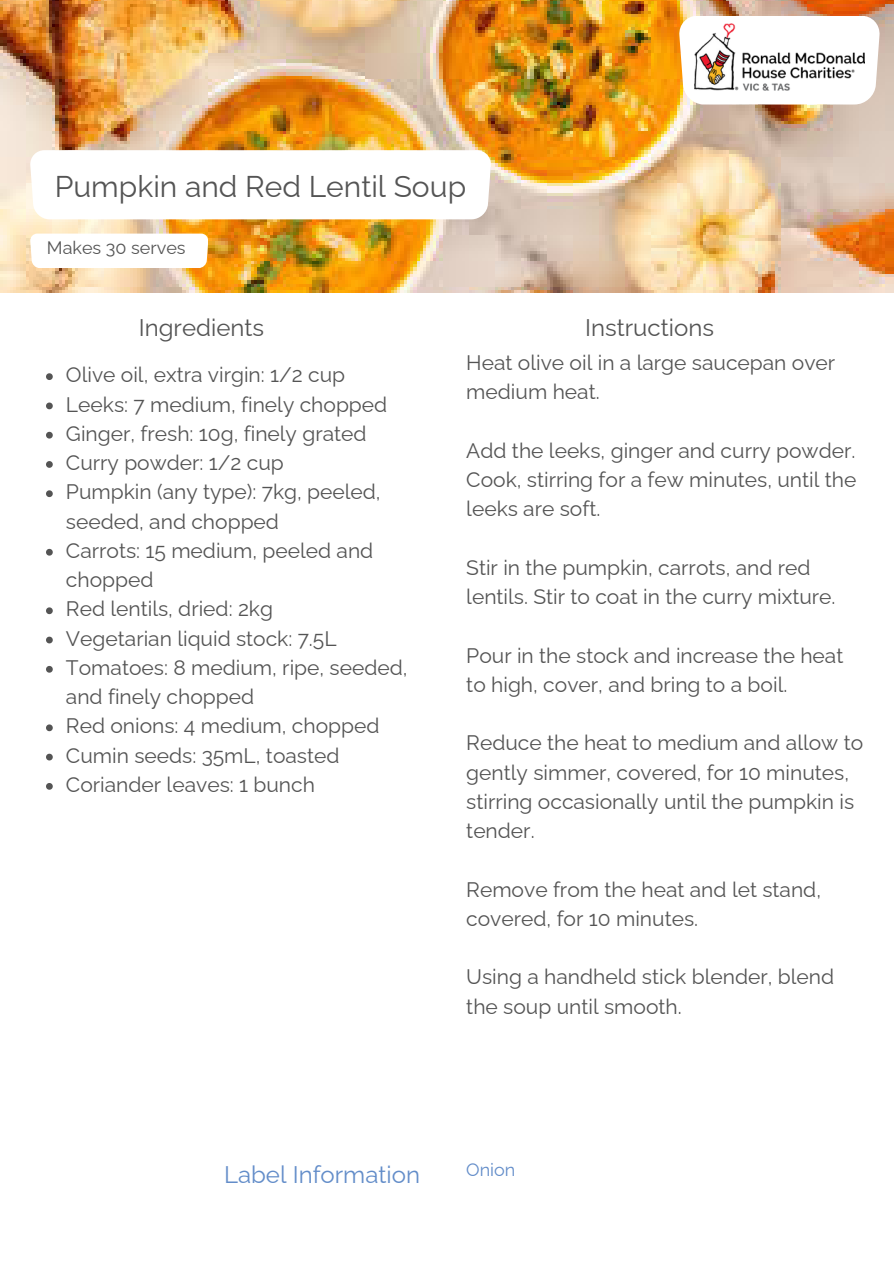
<style>
.page{position:relative;width:894px;height:1264px;background:#fff}
.page>*{position:absolute;margin:0;border:0;box-sizing:border-box;transform-origin:0 0}
.t1{font:30px "Raleway";color:#545454}
.t2{font:24px "Raleway";color:#545454}
.t3{font:24px "Raleway";color:#638dc9}
.t4{font:21px/29.2px "Raleway";color:#545454}
.t5{font:18px "Raleway";color:#545454}
.t6{font:18px "Raleway";color:#638dc9}
</style>
<div class="page">
<img style="left:0;top:0;width:893px;height:292px">
<svg style="left:30px;top:150px;width:461px;height:69px"></svg>
<svg style="left:679px;top:16px;width:200px;height:88px"></svg>
<img style="left:694px;top:23px;width:170px;height:68px">
<svg style="left:30px;top:233px;width:178px;height:35px"></svg>
<svg style="left:46px;top:373px;width:7px;height:7px"></svg>
<svg style="left:46px;top:402px;width:7px;height:7px"></svg>
<svg style="left:46px;top:432px;width:7px;height:6px"></svg>
<svg style="left:46px;top:461px;width:7px;height:7px"></svg>
<svg style="left:46px;top:490px;width:7px;height:7px"></svg>
<svg style="left:46px;top:549px;width:7px;height:6px"></svg>
<svg style="left:46px;top:607px;width:7px;height:7px"></svg>
<svg style="left:46px;top:636px;width:7px;height:7px"></svg>
<svg style="left:46px;top:666px;width:7px;height:6px"></svg>
<svg style="left:46px;top:724px;width:7px;height:7px"></svg>
<svg style="left:46px;top:753px;width:7px;height:7px"></svg>
<svg style="left:46px;top:783px;width:7px;height:6px"></svg>
<p class="t1" style="left:55px;top:169px;width:413px">Pumpkin and Red Lentil Soup</p>
<h1 class="t5" style="left:47px;top:237px;width:140px">Makes 30 serves</h1>
<p class="t2" style="left:139px;top:313px;width:127px">Ingredients</p>
<p class="t2" style="left:585px;top:313px;width:130px">Instructions</p>
<h2 class="t4" style="left:66px;top:360px;width:280px">Olive oil, extra virgin: 1/2 cup</h2>
<h2 class="t4" style="left:66px;top:389px;width:323px">Leeks: 7 medium, finely chopped</h2>
<p class="t4" style="left:66px;top:419px;width:302px">Ginger, fresh: 10g, finely grated</p>
<p class="t4" style="left:66px;top:448px;width:219px">Curry powder: 1/2 cup</p>
<p class="t4" style="left:66px;top:477px;width:316px">Pumpkin (any type): 7kg, peeled, seeded, and chopped</p>
<p class="t4" style="left:66px;top:536px;width:309px">Carrots: 15 medium, peeled and chopped</p>
<p class="t4" style="left:66px;top:594px;width:208px">Red lentils, dried: 2kg</p>
<p class="t4" style="left:66px;top:623px;width:272px">Vegetarian liquid stock: 7.5L</p>
<p class="t4" style="left:66px;top:653px;width:343px">Tomatoes: 8 medium, ripe, seeded, and finely chopped</p>
<p class="t4" style="left:66px;top:711px;width:315px">Red onions: 4 medium, chopped</p>
<p class="t4" style="left:66px;top:740px;width:275px">Cumin seeds: 35mL, toasted</p>
<p class="t4" style="left:66px;top:770px;width:250px">Coriander leaves: 1 bunch</p>
<p class="t4" style="left:466px;top:348px;width:370px">Heat olive oil in a large saucepan over medium heat.</p>
<p class="t4" style="left:466px;top:435px;width:391px;text-align:justify">Add the leeks, ginger and curry powder.<br>Cook, stirring for a few minutes, until the leeks are soft.</p>
<h3 class="t4" style="left:466px;top:552px;width:370px">Stir in the pumpkin, carrots, and red lentils. Stir to coat in the curry mixture.</h3>
<h3 class="t4" style="left:466px;top:640px;width:378px">Pour in the stock and increase the heat to high, cover, and bring to a boil.</h3>
<h3 class="t4" style="left:466px;top:728px;width:398px">Reduce the heat to medium and allow to gently simmer, covered, for 10 minutes, stirring occasionally until the pumpkin is tender.</h3>
<h3 class="t4" style="left:466px;top:874px;width:356px">Remove from the heat and let stand, covered, for 10 minutes.</h3>
<h3 class="t4" style="left:466px;top:962px;width:369px">Using a handheld stick blender, blend the soup until smooth.</h3>
<h3 class="t3" style="left:224px;top:1159px;width:197px">Label Information</h3>
<h3 class="t6" style="left:466px;top:1159px;width:51px">Onion</h3>
</div>
